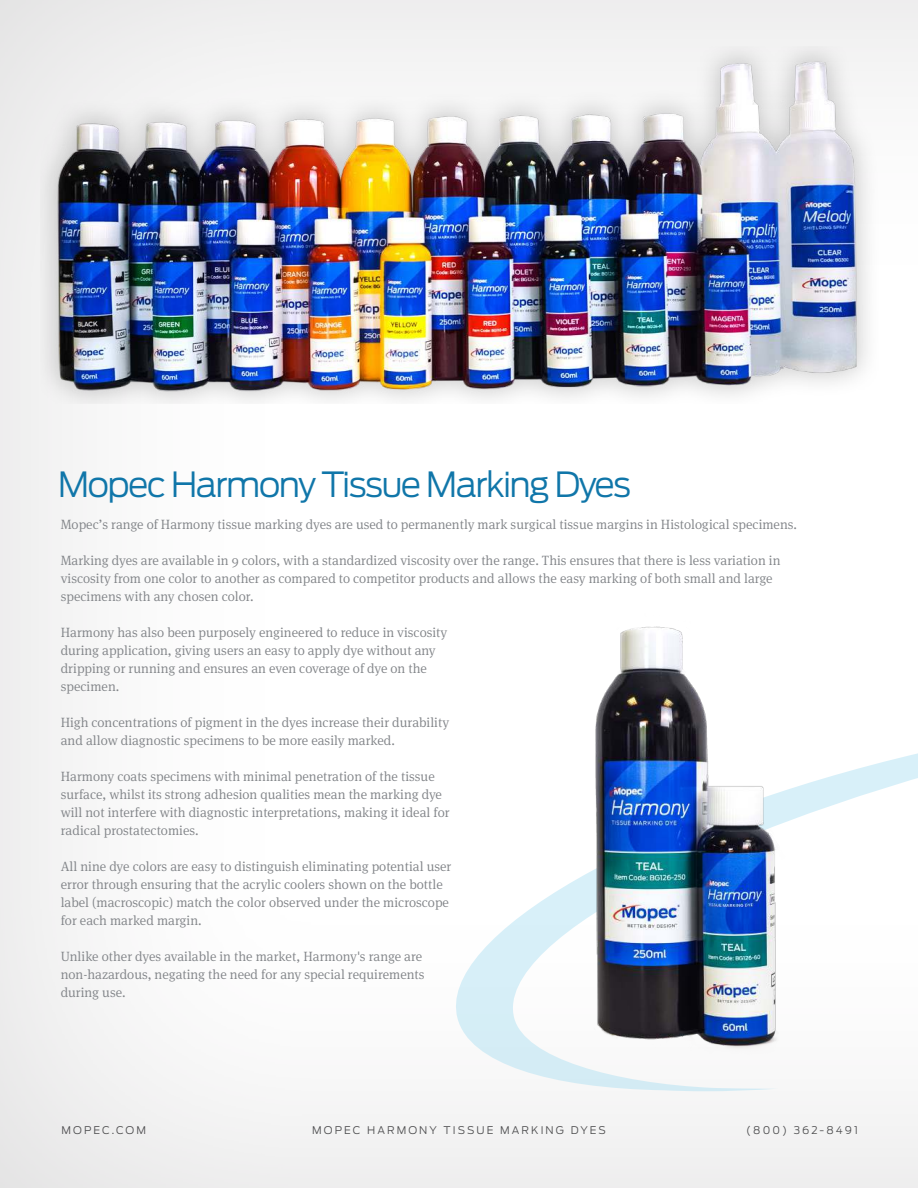
<style>
.page{position:relative;width:918px;height:1188px;background:#fff}
.page>*{position:absolute;margin:0;border:0;box-sizing:border-box;transform-origin:0 0}
.t1{font:300 34.5px "Antenna";letter-spacing:-.05em;color:#1076a9}
.t2{font:300 13.5px/18px "Meta Serif Pro";color:#818488}
.t3{font:300 10.5px "Antenna";letter-spacing:.2em;color:#4c4c4e}
</style>
<div class="page">
<div style="left:0;top:0;width:918px;height:1188px;background:linear-gradient(to right,#f6f6f6,#fcfcfc)"></div>
<svg style="left:454px;top:715px;width:464px;height:376px"></svg>
<img style="left:519px;top:609px;width:322px;height:482px">
<img style="left:41px;top:47px;width:845px;height:356px">
<h1 class="t1" style="left:58px;top:470px;width:575px">Mopec Harmony Tissue Marking Dyes</h1>
<p class="t2" style="left:61px;top:516px;width:738px">Mopec’s range of Harmony tissue marking dyes are used to permanently mark surgical tissue margins in Histological specimens.</p>
<p class="t2" style="left:61px;top:552px;width:721px">Marking dyes are available in 9 colors, with a standardized viscosity over the range. This ensures that there is less variation in viscosity from one color to another as compared to competitor products and allows the easy marking of both small and large specimens with any chosen color.</p>
<p class="t2" style="left:61px;top:624px;width:388px">Harmony has also been purposely engineered to reduce in viscosity during application, giving users an easy to apply dye without any dripping or running and ensures an even coverage of dye on the specimen.</p>
<p class="t2" style="left:61px;top:714px;width:390px">High concentrations of pigment in the dyes increase their durability and allow diagnostic specimens to be more easily marked.</p>
<p class="t2" style="left:61px;top:768px;width:390px">Harmony coats specimens with minimal penetration of the tissue surface, whilst its strong adhesion qualities mean the marking dye will not interfere with diagnostic interpretations, making it ideal for radical prostatectomies.</p>
<p class="t2" style="left:61px;top:858px;width:392px">All nine dye colors are easy to distinguish eliminating potential user error through ensuring that the acrylic coolers shown on the bottle label (macroscopic) match the color observed under the microscope for each marked margin.</p>
<p class="t2" style="left:61px;top:948px;width:365px">Unlike other dyes available in the market, Harmony's range are non-hazardous, negating the need for any special requirements during use.</p>
<p class="t3" style="left:62px;top:1125px;width:86px">MOPEC.COM</p>
<p class="t3" style="left:746px;top:1125px;width:113px">(800) 362-8491</p>
<p class="t3" style="left:312px;top:1125px;width:295px">MOPEC HARMONY TISSUE MARKING DYES</p>
</div>
